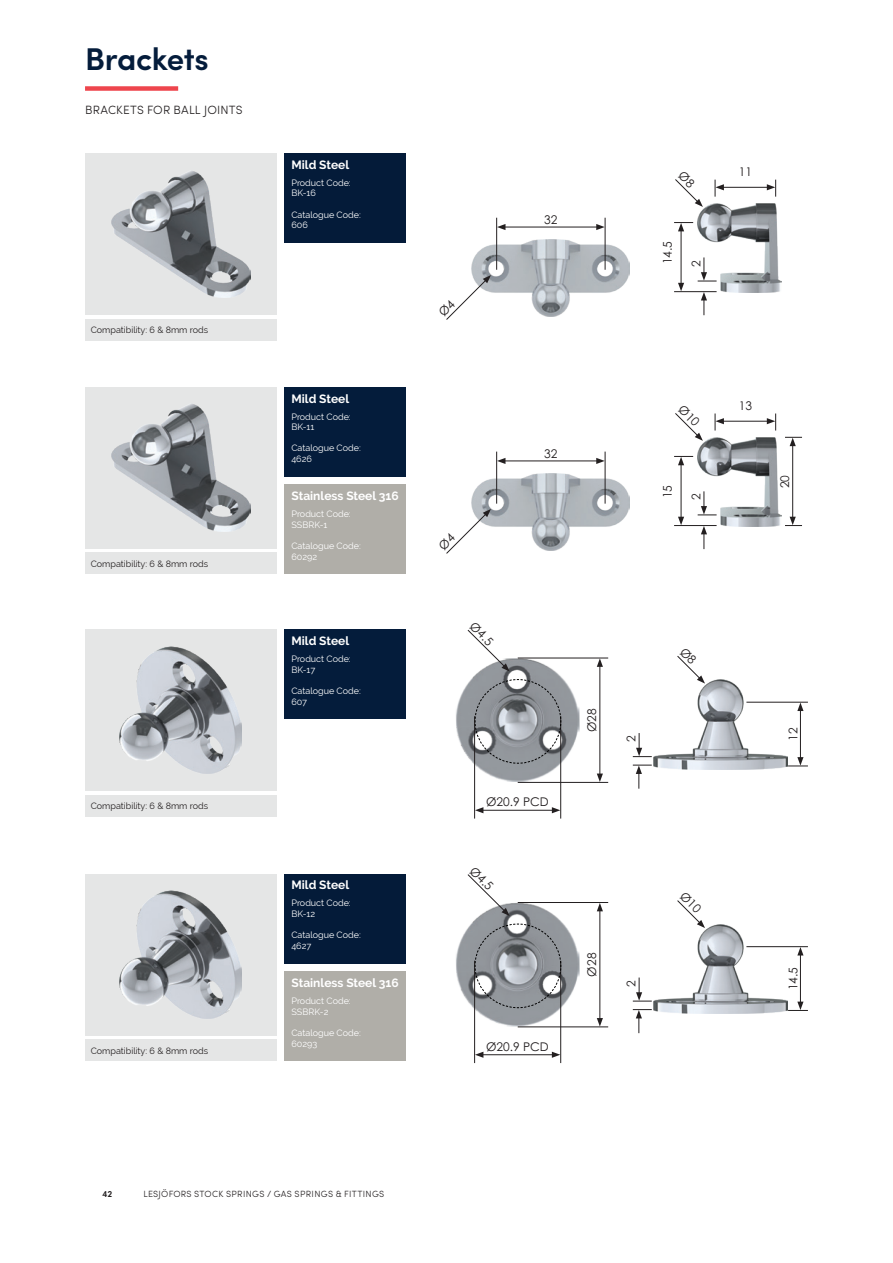
<style>
.page{position:relative;width:893px;height:1263px;background:#fff}
.page>*{position:absolute;margin:0;border:0;box-sizing:border-box;transform-origin:0 0}
.t1{font:600 31.5px "Sofia Pro";letter-spacing:-.015em;color:#041c3b}
.t2{font:700 12px "Raleway";color:#fff}
.t3{font:12px "Century Gothic Pro";color:#231f20}
.t4{font:300 12px "Sofia Pro";letter-spacing:.015em;color:#231f20}
.t5{font:9px/10.8px "Raleway";color:#fff}
.t6{font:9px "Raleway";color:#231f20}
.t7{font:300 9px "Sofia Pro";letter-spacing:.035em;color:#231f20}
.t8{font:600 9px "Sofia Pro";color:#231f20}
</style>
<div class="page">
<div style="left:85px;top:629px;width:191px;height:162px;background:#e5e6e6"></div>
<div style="left:284px;top:629px;width:122px;height:90px;background:#041c3b"></div>
<img style="left:120px;top:646px;width:122px;height:128px">
<img style="left:653px;top:679px;width:134px;height:90px">
<hr style="left:800px;top:708px;width:1px;height:51px;background:#231f20">
<svg style="left:788px;top:757px;width:20px;height:10px"></svg>
<svg style="left:797px;top:703px;width:6px;height:8px"></svg>
<hr style="left:746px;top:702px;width:62px;height:1px;background:#231f20">
<img style="left:456px;top:658px;width:124px;height:124px">
<hr style="left:474px;top:716px;width:1px;height:102px;background:#231f20">
<hr style="left:560px;top:716px;width:1px;height:102px;background:#231f20">
<hr style="left:481px;top:810px;width:73px;height:1px;background:#231f20">
<svg style="left:475px;top:807px;width:8px;height:6px"></svg>
<svg style="left:552px;top:807px;width:8px;height:6px"></svg>
<hr style="left:518px;top:658px;width:90px;height:1px;background:#231f20">
<hr style="left:518px;top:782px;width:90px;height:1px;background:#231f20">
<hr style="left:599px;top:664px;width:1px;height:112px;background:#231f20">
<svg style="left:597px;top:658px;width:6px;height:9px"></svg>
<svg style="left:597px;top:773px;width:6px;height:9px"></svg>
<svg style="left:467px;top:629px;width:43px;height:42px"></svg>
<svg style="left:633px;top:733px;width:19px;height:24px"></svg>
<svg style="left:633px;top:765px;width:19px;height:24px"></svg>
<svg style="left:474px;top:679px;width:88px;height:85px"></svg>
<div style="left:85px;top:795px;width:191px;height:21px;background:#e5e6e6"></div>
<div style="left:85px;top:153px;width:191px;height:162px;background:#e5e6e6"></div>
<div style="left:284px;top:153px;width:122px;height:89px;background:#041b39"></div>
<img style="left:697px;top:203px;width:84px;height:89px">
<hr style="left:674px;top:291px;width:43px;height:1px;background:#231f20">
<hr style="left:681px;top:229px;width:1px;height:56px;background:#231f20">
<svg style="left:674px;top:222px;width:19px;height:9px"></svg>
<svg style="left:678px;top:283px;width:6px;height:8px"></svg>
<img style="left:471px;top:239px;width:159px;height:78px">
<hr style="left:496px;top:218px;width:1px;height:52px;background:#231f20">
<hr style="left:605px;top:218px;width:1px;height:52px;background:#231f20">
<hr style="left:503px;top:227px;width:96px;height:1px;background:#231f20">
<svg style="left:497px;top:224px;width:8px;height:6px"></svg>
<svg style="left:596px;top:224px;width:9px;height:6px"></svg>
<svg style="left:701px;top:292px;width:6px;height:23px"></svg>
<svg style="left:698px;top:257px;width:19px;height:25px"></svg>
<hr style="left:721px;top:187px;width:48px;height:1px;background:#231f20">
<svg style="left:767px;top:180px;width:9px;height:17px"></svg>
<svg style="left:715px;top:180px;width:9px;height:17px"></svg>
<img style="left:111px;top:171px;width:139px;height:127px">
<div style="left:85px;top:319px;width:191px;height:21px;background:#e5e6e6"></div>
<div style="left:85px;top:387px;width:191px;height:162px;background:#e5e6e6"></div>
<div style="left:284px;top:387px;width:122px;height:89px;background:#041c3b"></div>
<div style="left:284px;top:485px;width:122px;height:89px;background:#b0aea8"></div>
<img style="left:697px;top:437px;width:84px;height:89px">
<hr style="left:792px;top:444px;width:1px;height:75px;background:#231f20">
<svg style="left:785px;top:437px;width:17px;height:9px"></svg>
<svg style="left:785px;top:517px;width:17px;height:9px"></svg>
<hr style="left:674px;top:525px;width:43px;height:1px;background:#231f20">
<hr style="left:681px;top:463px;width:1px;height:56px;background:#231f20">
<svg style="left:674px;top:456px;width:19px;height:9px"></svg>
<svg style="left:678px;top:517px;width:6px;height:8px"></svg>
<img style="left:471px;top:473px;width:159px;height:78px">
<hr style="left:496px;top:452px;width:1px;height:52px;background:#231f20">
<hr style="left:605px;top:452px;width:1px;height:52px;background:#231f20">
<hr style="left:503px;top:460px;width:96px;height:1px;background:#231f20">
<svg style="left:497px;top:458px;width:8px;height:6px"></svg>
<svg style="left:596px;top:458px;width:9px;height:6px"></svg>
<svg style="left:701px;top:526px;width:6px;height:23px"></svg>
<svg style="left:698px;top:491px;width:19px;height:24px"></svg>
<hr style="left:721px;top:421px;width:48px;height:1px;background:#231f20">
<svg style="left:767px;top:413px;width:9px;height:17px"></svg>
<svg style="left:715px;top:413px;width:9px;height:17px"></svg>
<img style="left:111px;top:404px;width:139px;height:127px">
<div style="left:85px;top:553px;width:191px;height:21px;background:#e5e6e6"></div>
<div style="left:85px;top:874px;width:191px;height:161px;background:#e5e6e6"></div>
<div style="left:284px;top:874px;width:122px;height:89px;background:#041b39"></div>
<div style="left:284px;top:972px;width:122px;height:89px;background:#b0aea8"></div>
<img style="left:120px;top:891px;width:122px;height:127px">
<img style="left:653px;top:924px;width:134px;height:89px">
<hr style="left:800px;top:953px;width:1px;height:51px;background:#231f20">
<svg style="left:788px;top:1001px;width:20px;height:10px"></svg>
<svg style="left:797px;top:947px;width:6px;height:8px"></svg>
<hr style="left:746px;top:946px;width:62px;height:1px;background:#231f20">
<img style="left:456px;top:902px;width:124px;height:125px">
<hr style="left:474px;top:961px;width:1px;height:102px;background:#231f20">
<hr style="left:560px;top:961px;width:1px;height:102px;background:#231f20">
<hr style="left:481px;top:1054px;width:73px;height:1px;background:#231f20">
<svg style="left:475px;top:1052px;width:8px;height:6px"></svg>
<svg style="left:552px;top:1052px;width:8px;height:6px"></svg>
<hr style="left:518px;top:902px;width:90px;height:1px;background:#231f20">
<hr style="left:518px;top:1026px;width:90px;height:1px;background:#231f20">
<hr style="left:599px;top:909px;width:1px;height:111px;background:#231f20">
<svg style="left:597px;top:903px;width:6px;height:8px"></svg>
<svg style="left:597px;top:1018px;width:6px;height:8px"></svg>
<svg style="left:467px;top:874px;width:43px;height:42px"></svg>
<svg style="left:633px;top:977px;width:19px;height:25px"></svg>
<svg style="left:633px;top:1009px;width:19px;height:24px"></svg>
<svg style="left:474px;top:923px;width:88px;height:85px"></svg>
<div style="left:85px;top:1040px;width:191px;height:21px;background:#e5e6e6"></div>
<div style="left:85px;top:86px;width:93px;height:5px;background:#ee454d"></div>
<svg style="left:676px;top:656px;width:29px;height:28px"></svg>
<svg style="left:675px;top:179px;width:28px;height:28px"></svg>
<svg style="left:446px;top:275px;width:45px;height:45px"></svg>
<svg style="left:675px;top:413px;width:28px;height:28px"></svg>
<svg style="left:446px;top:509px;width:45px;height:45px"></svg>
<svg style="left:676px;top:900px;width:29px;height:28px"></svg>
<h1 class="t1" style="left:85px;top:35px;width:125px">Brackets</h1>
<h2 class="t4" style="left:85px;top:101px;width:159px">BRACKETS FOR BALL JOINTS</h2>
<p class="t6" style="left:91px;top:324px;width:119px">Compatibility: 6 &amp; 8mm rods</p>
<p class="t6" style="left:91px;top:558px;width:119px">Compatibility: 6 &amp; 8mm rods</p>
<h2 class="t2" style="left:291px;top:158px;width:59px">Mild Steel</h2>
<p class="t5" style="left:291px;top:177px;width:61px">Product Code:<br>BK-16</p>
<p class="t5" style="left:291px;top:209px;width:71px">Catalogue Code:<br>606</p>
<h2 class="t2" style="left:291px;top:391px;width:59px">Mild Steel</h2>
<p class="t5" style="left:291px;top:411px;width:61px">Product Code:<br>BK-11</p>
<p class="t5" style="left:291px;top:443px;width:71px">Catalogue Code:<br>4626</p>
<h2 class="t2" style="left:291px;top:489px;width:109px">Stainless Steel 316</h2>
<p class="t5" style="left:291px;top:509px;width:61px">Product Code:<br>SSBRK-1</p>
<p class="t5" style="left:291px;top:541px;width:71px">Catalogue Code:<br>60292</p>
<h2 class="t2" style="left:291px;top:634px;width:59px">Mild Steel</h2>
<p class="t5" style="left:291px;top:653px;width:61px">Product Code:<br>BK-17</p>
<p class="t5" style="left:291px;top:685px;width:71px">Catalogue Code:<br>607</p>
<h2 class="t3" style="left:544px;top:212px;width:15px">32</h2>
<h2 class="t3" style="left:544px;top:446px;width:15px">32</h2>
<h2 class="t3" style="left:477px;top:619px;width:29px;rotate:45deg">Ø4.5</h2>
<p class="t6" style="left:91px;top:801px;width:119px">Compatibility: 6 &amp; 8mm rods</p>
<h2 class="t3" style="left:486px;top:795px;width:64px">Ø20.9 PCD</h2>
<h2 class="t2" style="left:291px;top:878px;width:59px">Mild Steel</h2>
<p class="t5" style="left:291px;top:898px;width:61px">Product Code:<br>BK-12</p>
<p class="t5" style="left:291px;top:930px;width:71px">Catalogue Code:<br>4627</p>
<h2 class="t2" style="left:291px;top:976px;width:109px">Stainless Steel 316</h2>
<p class="t5" style="left:291px;top:995px;width:61px">Product Code:<br>SSBRK-2</p>
<h2 class="t3" style="left:477px;top:863px;width:29px;rotate:45deg">Ø4.5</h2>
<p class="t5" style="left:291px;top:1027px;width:71px">Catalogue Code:<br>60293</p>
<p class="t6" style="left:91px;top:1045px;width:119px">Compatibility: 6 &amp; 8mm rods</p>
<h2 class="t3" style="left:486px;top:1039px;width:64px">Ø20.9 PCD</h2>
<h2 class="t3" style="left:660px;top:264px;width:25px;rotate:-90deg">14.5</h2>
<h2 class="t3" style="left:689px;top:266px;width:8px;rotate:-90deg">2</h2>
<h2 class="t3" style="left:660px;top:498px;width:15px;rotate:-90deg">15</h2>
<h2 class="t3" style="left:689px;top:500px;width:8px;rotate:-90deg">2</h2>
<h2 class="t3" style="left:584px;top:732px;width:25px;rotate:-90deg">Ø28</h2>
<h2 class="t3" style="left:624px;top:742px;width:8px;rotate:-90deg">2</h2>
<h2 class="t3" style="left:584px;top:976px;width:25px;rotate:-90deg">Ø28</h2>
<h2 class="t3" style="left:624px;top:986px;width:8px;rotate:-90deg">2</h2>
<h2 class="t3" style="left:739px;top:165px;width:15px">11</h2>
<h2 class="t3" style="left:739px;top:398px;width:15px">13</h2>
<h2 class="t3" style="left:778px;top:488px;width:15px;rotate:-90deg">20</h2>
<h2 class="t3" style="left:786px;top:741px;width:15px;rotate:-90deg">12</h2>
<h2 class="t3" style="left:786px;top:990px;width:25px;rotate:-90deg">14.5</h2>
<p class="t8" style="left:102px;top:1187px;width:12px">42</p>
<p class="t7" style="left:144px;top:1188px;width:242px">LESJÖFORS STOCK SPRINGS / GAS SPRINGS &amp; FITTINGS</p>
</div>
